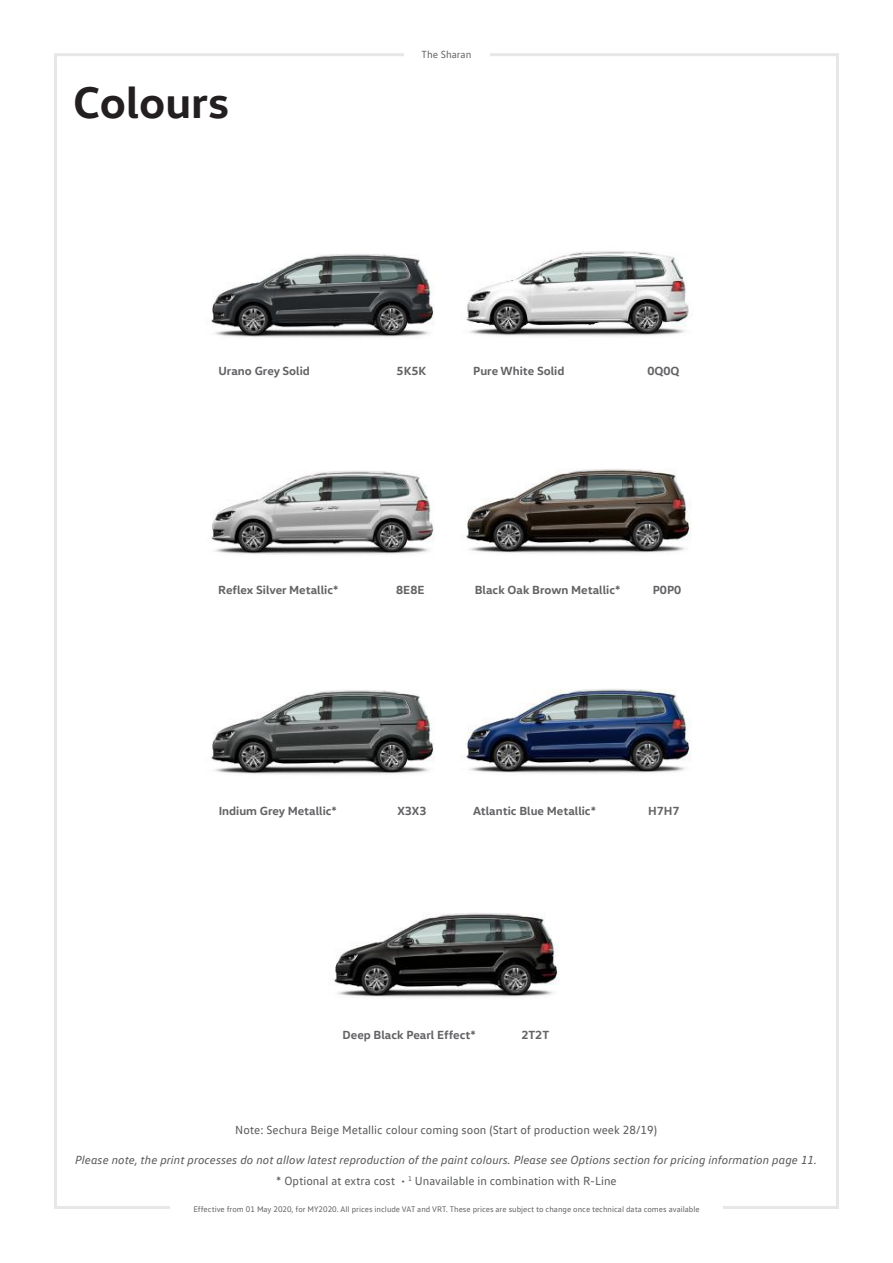
<style>
.page{position:relative;width:893px;height:1263px;background:#fff}
.page>*{position:absolute;margin:0;border:0;box-sizing:border-box;transform-origin:0 0}
.Page_heading{font:700 45px "VW Head";color:#231f20}
.Centred_text{font:700 12px "VW Head";color:#636366}
.t1{font:12px "VW Text";color:#57585a}
.t2{font:italic 12px "VW Text";color:#57585a}
.t3{font:10.5px "VW Text";color:#636366}
.t4{font:8.25px "VW Text";color:#636366}
</style>
<div class="page">
<img style="left:466px;top:469px;width:225px;height:85px">
<img style="left:211px;top:690px;width:224px;height:85px">
<img style="left:465px;top:689px;width:226px;height:85px">
<img style="left:211px;top:254px;width:224px;height:84px">
<img style="left:466px;top:251px;width:223px;height:85px">
<img style="left:211px;top:471px;width:224px;height:84px">
<img style="left:333px;top:913px;width:226px;height:85px">
<p class="Page_heading" style="left:73px;top:73px;width:158px">Colours</p>
<p class="t3" style="left:422px;top:47px;width:51px">The Sharan</p>
<p class="Centred_text" style="left:219px;top:363px;width:93px">Urano Grey Solid</p>
<p class="Centred_text" style="left:397px;top:363px;width:31px">5K5K</p>
<p class="Centred_text" style="left:473px;top:363px;width:93px">Pure White Solid</p>
<p class="Centred_text" style="left:647px;top:363px;width:34px">0Q0Q</p>
<p class="Centred_text" style="left:218px;top:582px;width:122px">Reflex Silver Metallic*</p>
<p class="Centred_text" style="left:396px;top:582px;width:30px">8E8E</p>
<p class="Centred_text" style="left:475px;top:582px;width:147px">Black Oak Brown Metallic*</p>
<p class="Centred_text" style="left:653px;top:582px;width:30px">P0P0</p>
<p class="Centred_text" style="left:219px;top:803px;width:120px">Indium Grey Metallic*</p>
<p class="Centred_text" style="left:397px;top:803px;width:31px">X3X3</p>
<p class="Centred_text" style="left:473px;top:803px;width:124px">Atlantic Blue Metallic*</p>
<p class="Centred_text" style="left:648px;top:803px;width:33px">H7H7</p>
<p class="Centred_text" style="left:343px;top:1027px;width:135px">Deep Black Pearl Effect*</p>
<p class="Centred_text" style="left:521px;top:1027px;width:29px">2T2T</p>
<p class="t1" style="left:235px;top:1122px;width:423px">Note: Sechura Beige Metallic colour coming soon (Start of production week 28/19)</p>
<p class="t2" style="left:75px;top:1152px;width:743px">Please note, the print processes do not allow latest reproduction of the paint colours. Please see Options section for pricing information page 11.</p>
<p class="t1" style="left:276px;top:1173px;width:342px">* Optional at extra cost • <sup>1</sup> Unavailable in combination with R-Line</p>
<p class="t4" style="left:193px;top:1204px;width:508px">Effective from 01 May 2020, for MY2020. All prices include VAT and VRT. These prices are subject to change once technical data comes available</p>
</div>
